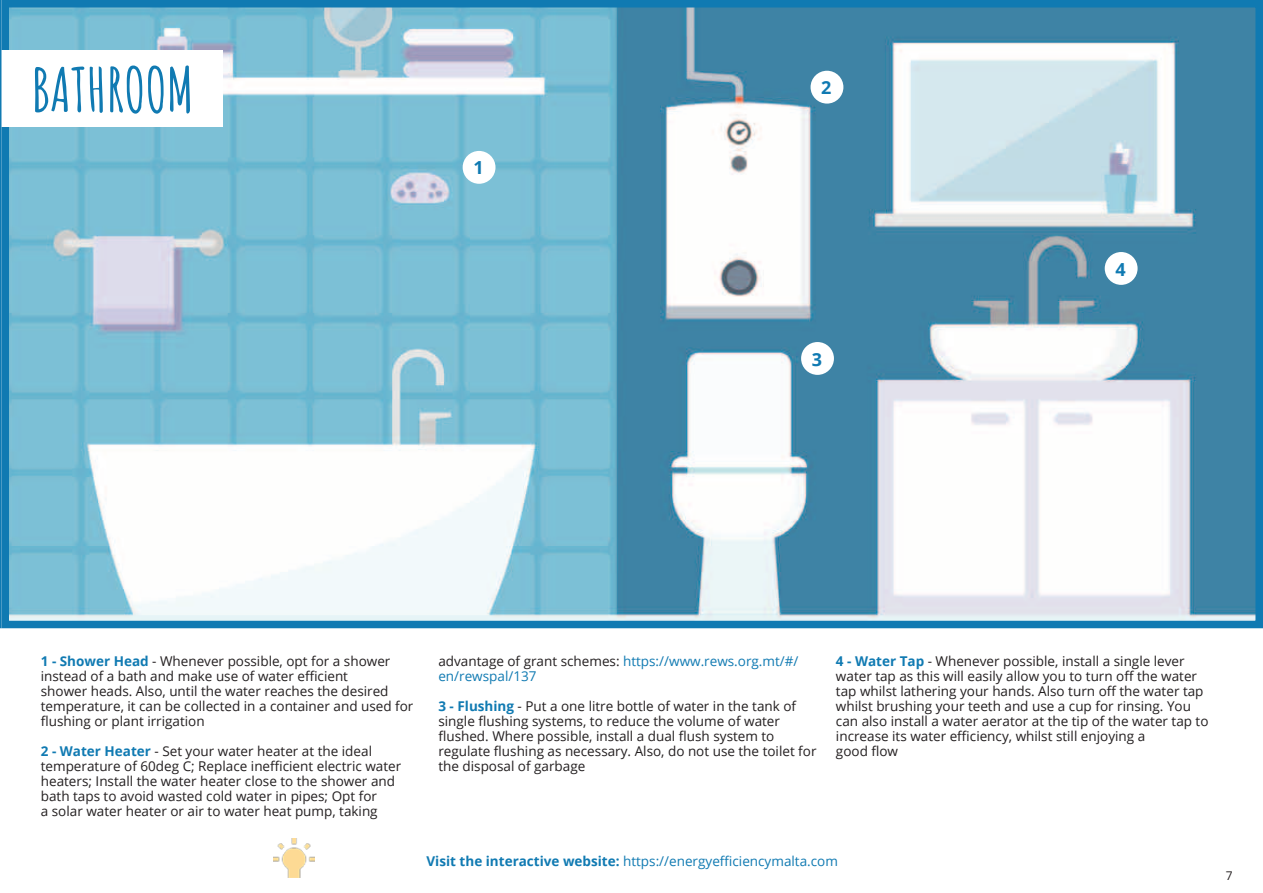
<style>
.page{position:relative;width:1263px;height:893px;background:#fff}
.page>*{position:absolute;margin:0;border:0;box-sizing:border-box;transform-origin:0 0}
.t1{font:700 60px "Amatic SC";color:#107ab2}
.t2{font:700 18px "Open Sans";color:#107ab2}
.t3{font:13.5px/15px "Open Sans";color:#231f20}
.t4{font:13.5px/15px "Open Sans";color:#107ab2}
.t5{font:12px "Open Sans";color:#231f20}
.s1{font-weight:700;color:#107ab2}
.s2{color:#231f20}
.s3{font-weight:700}
</style>
<div class="page">
<img style="left:11px;top:9px;width:1243px;height:610px">
<div style="left:2px;top:0;width:1261px;height:628px;border:8px solid #107ab2"></div>
<div style="left:0;top:50px;width:222px;height:76px;background:#fff"></div>
<div style="left:463px;top:151px;width:32px;height:33px;background:#fff;border-radius:50%"></div>
<div style="left:810px;top:71px;width:33px;height:33px;background:#fff;border-radius:50%"></div>
<div style="left:801px;top:342px;width:33px;height:33px;background:#fff;border-radius:50%"></div>
<div style="left:1105px;top:252px;width:32px;height:33px;background:#fff;border-radius:50%"></div>
<svg style="left:0;top:0;width:2px;height:628px"></svg>
<img style="left:274px;top:839px;width:41px;height:39px">
<h1 class="t1" style="left:31px;top:44px;width:164px">BATHROOM</h1>
<h2 class="t2" style="left:473px;top:155px;width:12px">1</h2>
<h2 class="t2" style="left:821px;top:75px;width:12px">2</h2>
<h2 class="t2" style="left:812px;top:346px;width:12px">3</h2>
<h2 class="t2" style="left:1115px;top:256px;width:12px">4</h2>
<p class="t3" style="left:41px;top:653px;width:374px"><span class="s1">1 - Shower Head</span> - Whenever possible, opt for a shower instead of a bath and make use of water efficient<br>shower heads. Also, until the water reaches the desired temperature, it can be collected in a container and used for flushing or plant irrigation</p>
<p class="t3" style="left:41px;top:743px;width:362px"><span class="s1">2 - Water Heater</span> - Set your water heater at the ideal temperature of 60deg C; Replace inefficient electric water heaters; Install the water heater close to the shower and bath taps to avoid wasted cold water in pipes; Opt for<br>a solar water heater or air to water heat pump, taking</p>
<p class="t4" style="left:438px;top:653px;width:362px"><span class="s2">advantage of grant schemes:</span> https://www.rews.org.mt/#/ en/rewspal/137</p>
<p class="t3" style="left:438px;top:698px;width:380px"><span class="s1">3 - Flushing</span> - Put a one litre bottle of water in the tank of single flushing systems, to reduce the volume of water flushed. Where possible, install a dual flush system to regulate flushing as necessary. Also, do not use the toilet for the disposal of garbage</p>
<p class="t3" style="left:836px;top:653px;width:374px"><span class="s1">4 - Water Tap</span> - Whenever possible, install a single lever water tap as this will easily allow you to turn off the water tap whilst lathering your hands. Also turn off the water tap whilst brushing your teeth and use a cup for rinsing. You can also install a water aerator at the tip of the water tap to increase its water efficiency, whilst still enjoying a<br>good flow</p>
<p class="t4" style="left:426px;top:853px;width:413px"><span class="s3">Visit the interactive website:</span> https://energyefficiencymalta.com</p>
<p class="t5" style="left:1226px;top:868px;width:8px">7</p>
</div>
